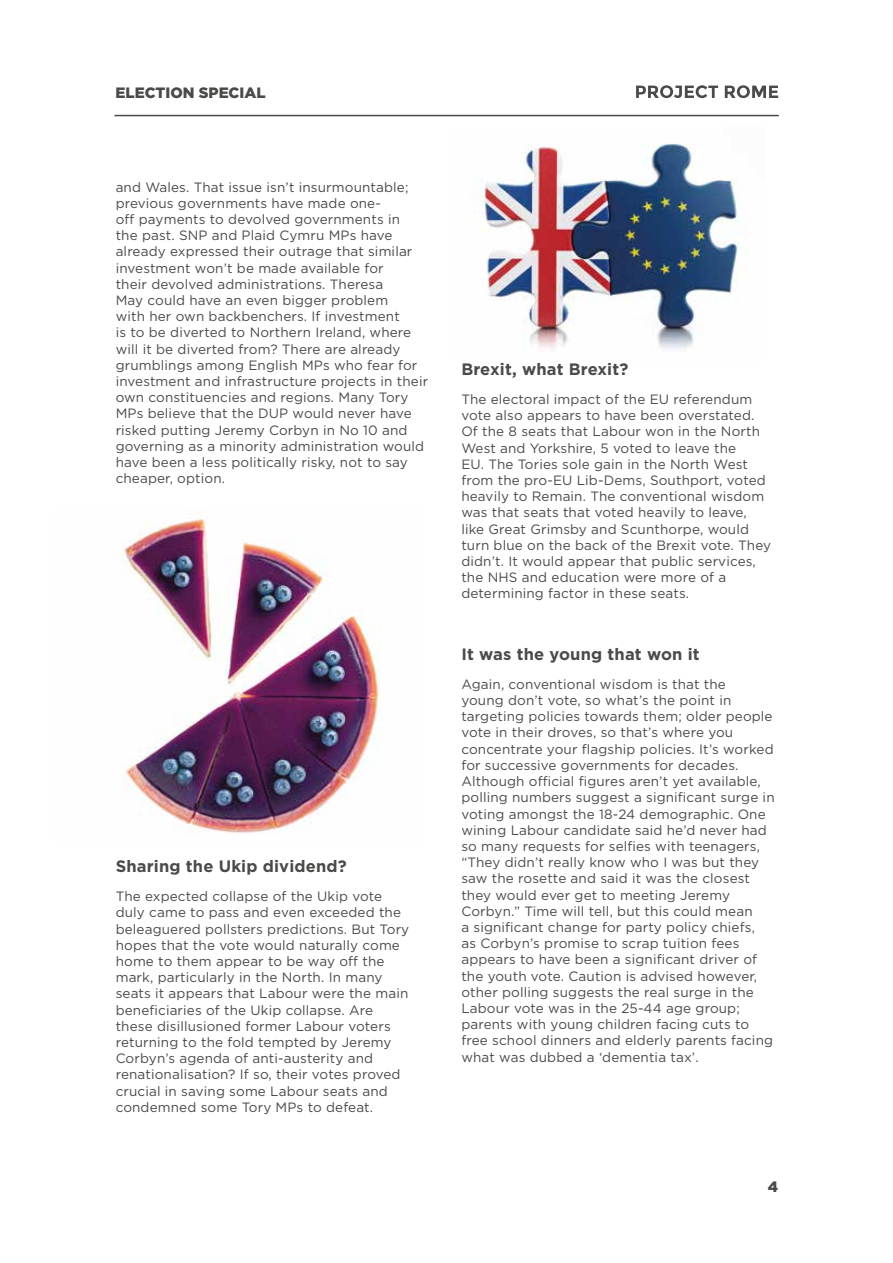
<style>
.page{position:relative;width:893px;height:1263px;background:#fff}
.page>*{position:absolute;margin:0;border:0;box-sizing:border-box;transform-origin:0 0}
.t1{font:700 16.5px "Gotham";letter-spacing:.01em;color:#4a4a49}
.t2{font:900 15px "Gotham";color:#4a4a49}
.t3{font:13.5px/16.2px "Gotham";letter-spacing:.01em;color:#4a4a49}
</style>
<div class="page">
<hr style="left:114px;top:115px;width:665px;height:1px;background:#4a4a49">
<svg style="left:636px;top:85px;width:82px;height:13px"></svg>
<svg style="left:725px;top:85px;width:53px;height:13px"></svg>
<img style="left:479px;top:143px;width:268px;height:206px">
<img style="left:121px;top:518px;width:260px;height:315px">
<p class="t2" style="left:116px;top:83px;width:152px">ELECTION SPECIAL</p>
<p class="t3" style="left:116px;top:178px;width:314px">and Wales. That issue isn’t insurmountable; previous governments have made one-<br>off payments to devolved governments in<br>the past. SNP and Plaid Cymru MPs have already expressed their outrage that similar investment won’t be made available for<br>their devolved administrations. Theresa<br>May could have an even bigger problem<br>with her own backbenchers. If investment<br>is to be diverted to Northern Ireland, where will it be diverted from? There are already grumblings among English MPs who fear for investment and infrastructure projects in their own constituencies and regions. Many Tory MPs believe that the DUP would never have risked putting Jeremy Corbyn in No 10 and governing as a minority administration would have been a less politically risky, not to say cheaper, option.</p>
<p class="t1" style="left:116px;top:855px;width:233px">Sharing the Ukip dividend?</p>
<p class="t3" style="left:116px;top:888px;width:295px">The expected collapse of the Ukip vote duly came to pass and even exceeded the beleaguered pollsters predictions. But Tory hopes that the vote would naturally come home to them appear to be way off the mark, particularly in the North. In many seats it appears that Labour were the main beneficiaries of the Ukip collapse. Are these disillusioned former Labour voters returning to the fold tempted by Jeremy Corbyn’s agenda of anti-austerity and renationalisation? If so, their votes proved crucial in saving some Labour seats and condemned some Tory MPs to defeat.</p>
<p class="t1" style="left:461px;top:358px;width:169px">Brexit, what Brexit?</p>
<p class="t3" style="left:461px;top:391px;width:311px">The electoral impact of the EU referendum vote also appears to have been overstated.<br>Of the 8 seats that Labour won in the North West and Yorkshire, 5 voted to leave the<br>EU. The Tories sole gain in the North West from the pro-EU Lib-Dems, Southport, voted heavily to Remain. The conventional wisdom was that seats that voted heavily to leave, like Great Grimsby and Scunthorpe, would turn blue on the back of the Brexit vote. They didn’t. It would appear that public services, the NHS and education were more of a determining factor in these seats.</p>
<p class="t1" style="left:461px;top:643px;width:240px">It was the young that won it</p>
<p class="t3" style="left:461px;top:676px;width:315px">Again, conventional wisdom is that the<br>young don’t vote, so what’s the point in targeting policies towards them; older people vote in their droves, so that’s where you concentrate your flagship policies. It’s worked for successive governments for decades.<br>Although official figures aren’t yet available, polling numbers suggest a significant surge in voting amongst the 18-24 demographic. One wining Labour candidate said he’d never had so many requests for selfies with teenagers, “They didn’t really know who I was but they saw the rosette and said it was the closest they would ever get to meeting Jeremy Corbyn.” Time will tell, but this could mean<br>a significant change for party policy chiefs,<br>as Corbyn’s promise to scrap tuition fees appears to have been a significant driver of the youth vote. Caution is advised however, other polling suggests the real surge in the Labour vote was in the 25-44 age group; parents with young children facing cuts to free school dinners and elderly parents facing what was dubbed a ‘dementia tax’.</p>
<p class="t2" style="left:768px;top:1176px;width:12px">4</p>
</div>
